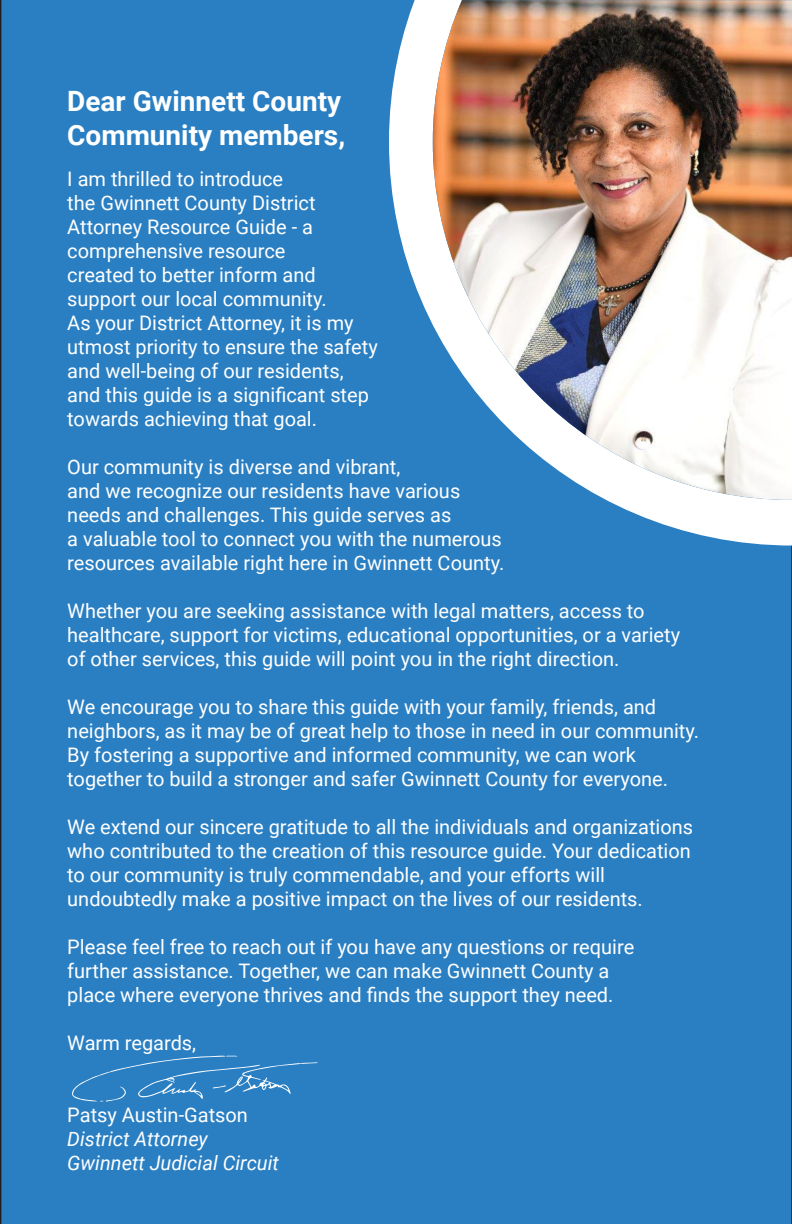
<style>
.page{position:relative;width:792px;height:1224px;background:#2a7fc3}
.page>*{position:absolute;margin:0;border:0;box-sizing:border-box;transform-origin:0 0}
.Heading1{font:700 28px/34px "Roboto";color:#fff}
.text{font:20px/24px "Roboto";color:#fff}
.text-2{font:italic 20px "Roboto";color:#fff}
</style>
<div class="page">
<svg style="left:389px;top:0;width:403px;height:546px;fill:#2a7fc3"></svg>
<img style="left:433px;top:0;width:359px;height:500px">
<svg style="left:71px;top:1056px;width:247px;height:46px;background:#3887c6"></svg>
<p class="Heading1" style="left:67px;top:83px;width:279px">Dear Gwinnett County<br>Community members,</p>
<p class="text" style="left:67px;top:166px;width:312px">I am thrilled to introduce<br>the Gwinnett County District<br>Attorney Resource Guide - a comprehensive resource<br>created to better inform and support our local community.<br>As your District Attorney, it is my utmost priority to ensure the safety and well-being of our residents, and this guide is a significant step towards achieving that goal.</p>
<p class="text" style="left:67px;top:454px;width:438px">Our community is diverse and vibrant,<br>and we recognize our residents have various needs and challenges. This guide serves as<br>a valuable tool to connect you with the numerous resources available right here in Gwinnett County.</p>
<p class="text" style="left:67px;top:598px;width:614px">Whether you are seeking assistance with legal matters, access to healthcare, support for victims, educational opportunities, or a variety of other services, this guide will point you in the right direction.</p>
<p class="text" style="left:67px;top:694px;width:633px">We encourage you to share this guide with your family, friends, and neighbors, as it may be of great help to those in need in our community.<br>By fostering a supportive and informed community, we can work together to build a stronger and safer Gwinnett County for everyone.</p>
<p class="text" style="left:67px;top:814px;width:627px">We extend our sincere gratitude to all the individuals and organizations who contributed to the creation of this resource guide. Your dedication to our community is truly commendable, and your efforts will undoubtedly make a positive impact on the lives of our residents.</p>
<p class="text" style="left:67px;top:934px;width:569px">Please feel free to reach out if you have any questions or require further assistance. Together, we can make Gwinnett County a place where everyone thrives and finds the support they need.</p>
<p class="text" style="left:67px;top:1030px;width:130px">Warm regards,</p>
<p class="text" style="left:67px;top:1102px;width:182px">Patsy Austin-Gatson</p>
<p class="text-2" style="left:67px;top:1125px;width:142px">District Attorney</p>
<p class="text-2" style="left:67px;top:1149px;width:213px">Gwinnett Judicial Circuit</p>
</div>
